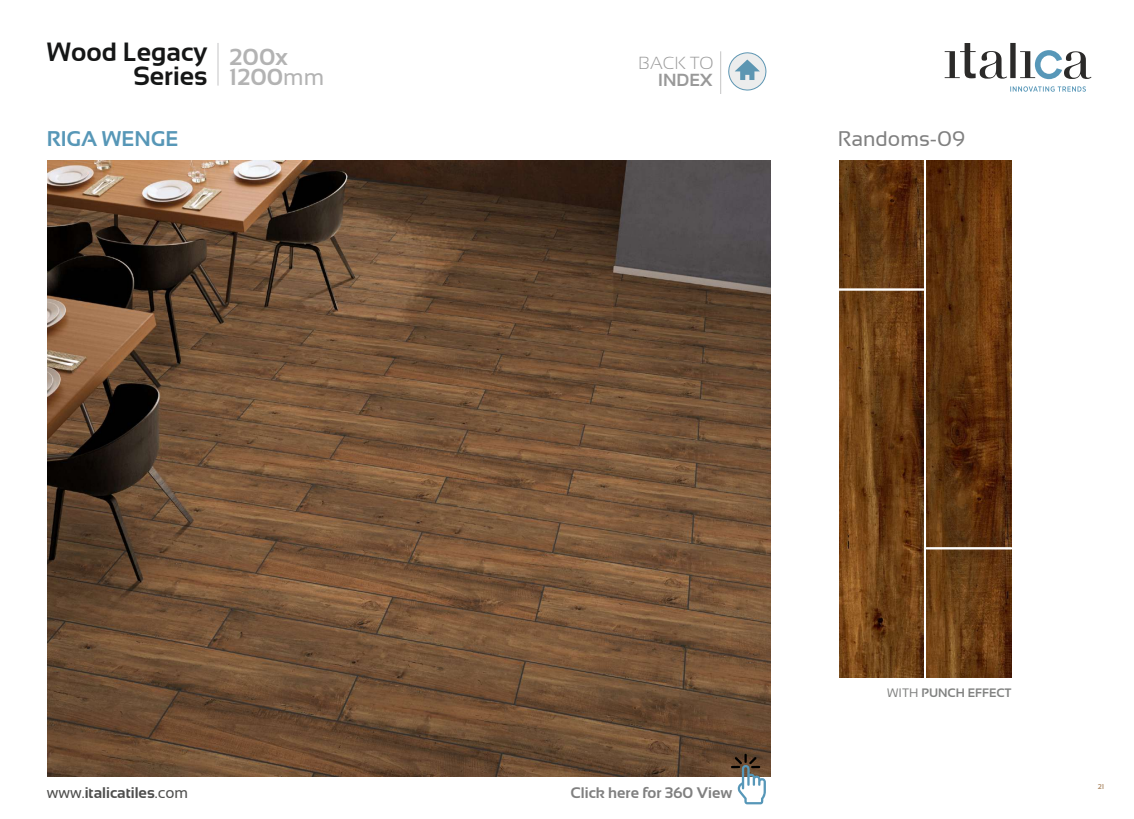
<style>
.page{position:relative;width:1134px;height:819px;background:#fff}
.page>*{position:absolute;margin:0;border:0;box-sizing:border-box;transform-origin:0 0}
.t1{font:700 26.43px/23.6px "Sansation";color:#151616;text-align:right}
.t2{font:700 23.28px/20.8px "Sansation";color:#b3b3b3}
.t3{font:700 21.35px "Sansation";color:#5797b7}
.t4{font:21.18px "Sansation";color:#808080}
.t5{font:300 17.5px "Sansation";color:#999}
.t6{font:700 17.5px "Sansation";color:#999}
.t7{font:700 15.49px "Sansation";color:#4e4e4d}
.t8{font:700 15.31px "Sansation";color:#808080}
.t9{font:700 12.25px "Sansation";color:#818281}
.t10{font:700 7px "Sansation";color:#b1906e}
.s1{font-weight:400}
</style>
<div class="page">
<svg style="left:945px;top:43px;width:146px;height:36px"></svg>
<svg style="left:1010px;top:86px;width:76px;height:6px"></svg>
<hr style="left:218px;top:43px;width:1px;height:43px;background:#c4c4c5">
<svg style="left:728px;top:52px;width:39px;height:39px"></svg>
<hr style="left:720px;top:51px;width:1px;height:43px;background:#c4c4c5">
<img style="left:47px;top:161px;width:723px;height:615px">
<img style="left:840px;top:161px;width:83px;height:516px">
<img style="left:926px;top:161px;width:85px;height:516px">
<svg style="left:839px;top:288px;width:85px;height:3px"></svg>
<svg style="left:926px;top:547px;width:86px;height:3px"></svg>
<svg style="left:731px;top:754px;width:35px;height:50px"></svg>
<h1 class="t1" style="left:47px;top:43px;width:162px">Wood Legacy<br>Series</h1>
<h2 class="t2" style="left:229px;top:48px;width:97px">200x<br>1200<span class="s1">mm</span></h2>
<p class="t5" style="left:639px;top:56px;width:76px">BACK TO</p>
<p class="t6" style="left:658px;top:73px;width:56px">INDEX</p>
<h3 class="t3" style="left:47px;top:130px;width:133px">RIGA WENGE</h3>
<h3 class="t4" style="left:838px;top:131px;width:129px">Randoms-09</h3>
<p class="t9" style="left:887px;top:688px;width:126px"><span class="s1">WITH</span> PUNCH EFFECT</p>
<p class="t7" style="left:47px;top:786px;width:143px"><span class="s1">www.</span>italicatiles<span class="s1">.com</span></p>
<p class="t8" style="left:571px;top:787px;width:163px">Click here for 360 View</p>
<p class="t10" style="left:1098px;top:784px;width:8px">21</p>
</div>
